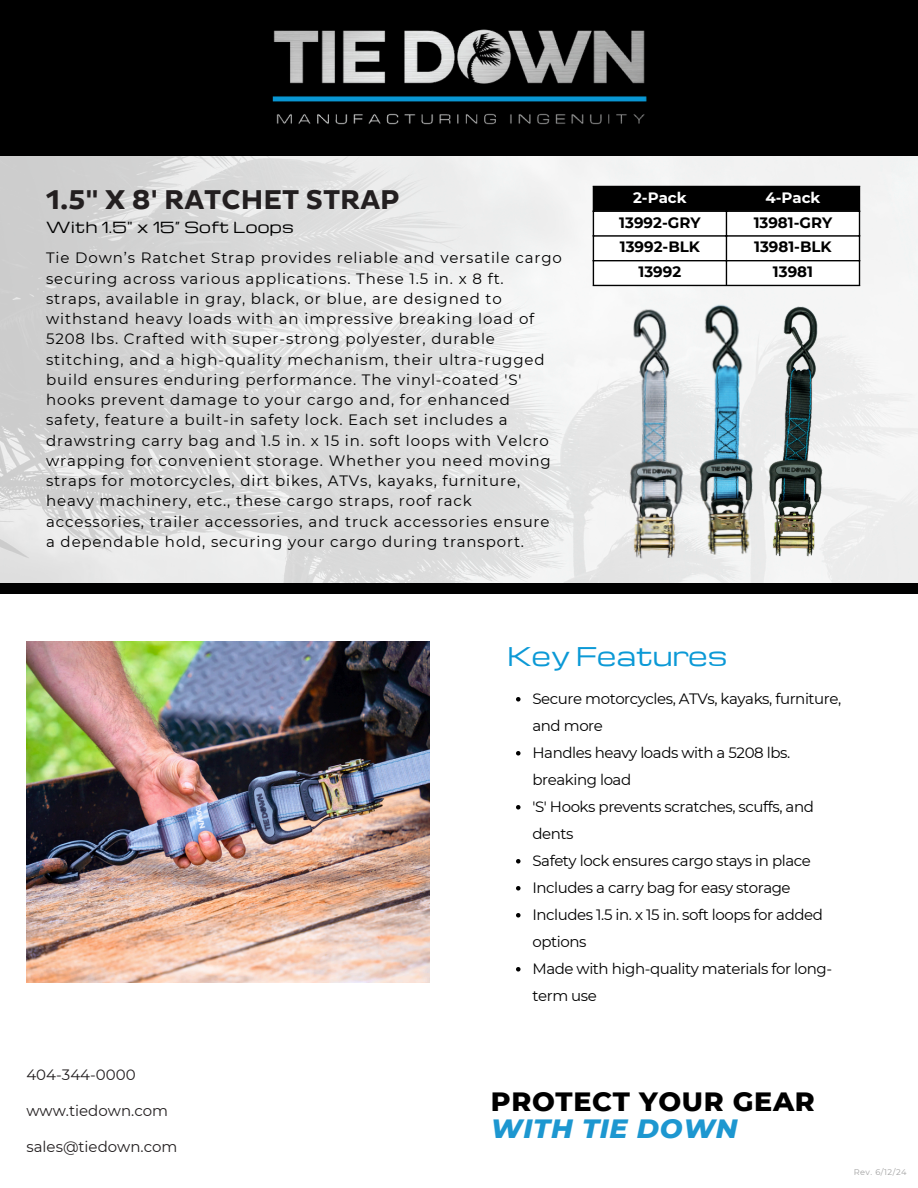
<style>
.page{position:relative;width:918px;height:1188px;background:#fff}
.page>*{position:absolute;margin:0;border:0;box-sizing:border-box;transform-origin:0 0}
.t1{font:700 27.3px "Pluto Sans W04";color:#231f20}
.t2{font:800 27px/27px "Montserrat";letter-spacing:.025em;color:#000}
.t3{font:25.2px "Michroma";color:#0b99d6}
.t4{font:15px/20.2px "Montserrat";letter-spacing:.06em;color:#000}
.t5{font:15px/27px "Montserrat";letter-spacing:-.03em;color:#000}
.t6{font:700 15px "Montserrat";color:#000}
.t7{font:15px "Montserrat";color:#231f20}
.t8{font:15px "Michroma";letter-spacing:.02em;color:#000}
.t9{font:700 15px "Montserrat";color:#fff}
.t10{font:8.25px "Montserrat";letter-spacing:.06em;color:#a2a2a2}
.s1{font-style:italic;color:#1d97d0}
</style>
<div class="page">
<img style="left:0;top:156px;width:918px;height:427px">
<img style="left:26px;top:641px;width:403px;height:341px">
<div style="left:0;top:0;width:918px;height:156px;background:#000"></div>
<img style="left:272px;top:29px;width:375px;height:96px">
<div style="left:0;top:583px;width:918px;height:10px;background:#000"></div>
<svg style="left:594px;top:187px;width:265px;height:98px"></svg>
<hr style="left:593px;top:187px;width:1px;height:98px;background:#000">
<hr style="left:726px;top:187px;width:1px;height:98px;background:#000">
<hr style="left:859px;top:187px;width:1px;height:98px;background:#000">
<hr style="left:593px;top:186px;width:267px;height:1px;background:#000">
<hr style="left:593px;top:211px;width:267px;height:1px;background:#000">
<hr style="left:593px;top:235px;width:267px;height:2px;background:#000">
<hr style="left:593px;top:260px;width:267px;height:1px;background:#000">
<hr style="left:593px;top:285px;width:267px;height:1px;background:#000">
<svg style="left:516px;top:697px;width:5px;height:5px"></svg>
<svg style="left:516px;top:751px;width:5px;height:5px"></svg>
<svg style="left:516px;top:805px;width:5px;height:5px"></svg>
<svg style="left:516px;top:859px;width:5px;height:5px"></svg>
<svg style="left:516px;top:886px;width:5px;height:5px"></svg>
<svg style="left:516px;top:913px;width:5px;height:5px"></svg>
<svg style="left:516px;top:967px;width:5px;height:5px"></svg>
<img style="left:696px;top:300px;width:58px;height:262px">
<img style="left:754px;top:300px;width:79px;height:263px">
<img style="left:620px;top:303px;width:76px;height:256px">
<p class="t1" style="left:46px;top:184px;width:355px">1.5" X 8' RATCHET STRAP</p>
<p class="t8" style="left:46px;top:215px;width:249px">With 1.5" x 15“ Soft Loops</p>
<h1 class="t4" style="left:46px;top:248px;width:517px">Tie Down’s Ratchet Strap provides reliable and versatile cargo securing across various applications. These 1.5 in. x 8 ft.<br>straps, available in gray, black, or blue, are designed to withstand heavy loads with an impressive breaking load of 5208 lbs. Crafted with super-strong polyester, durable stitching, and a high-quality mechanism, their ultra-rugged build ensures enduring performance. The vinyl-coated 'S' hooks prevent damage to your cargo and, for enhanced safety, feature a built-in safety lock. Each set includes a drawstring carry bag and 1.5 in. x 15 in. soft loops with Velcro wrapping for convenient storage. Whether you need moving straps for motorcycles, dirt bikes, ATVs, kayaks, furniture, heavy machinery, etc., these cargo straps, roof rack accessories, trailer accessories, and truck accessories ensure a dependable hold, securing your cargo during transport.</h1>
<p class="t9" style="left:633px;top:188px;width:55px">2-Pack</p>
<h1 class="t9" style="left:765px;top:188px;width:57px">4-Pack</h1>
<h3 class="t6" style="left:619px;top:213px;width:83px">13992-GRY</h3>
<h3 class="t6" style="left:754px;top:213px;width:80px">13981-GRY</h3>
<p class="t6" style="left:620px;top:238px;width:82px">13992-BLK</p>
<p class="t6" style="left:754px;top:238px;width:79px">13981-BLK</p>
<p class="t6" style="left:639px;top:263px;width:44px">13992</p>
<p class="t6" style="left:773px;top:263px;width:42px">13981</p>
<p class="t7" style="left:26px;top:1066px;width:111px">404-344-0000</p>
<p class="t7" style="left:26px;top:1101px;width:143px">www.tiedown.com</p>
<p class="t7" style="left:26px;top:1137px;width:153px">sales@tiedown.com</p>
<p class="t3" style="left:507px;top:637px;width:222px">Key Features</p>
<p class="t5" style="left:533px;top:685px;width:310px">Secure motorcycles, ATVs, kayaks, furniture, and more</p>
<h2 class="t5" style="left:533px;top:739px;width:259px">Handles heavy loads with a 5208 lbs. breaking load</h2>
<p class="t5" style="left:533px;top:793px;width:283px">'S' Hooks prevents scratches, scuffs, and dents</p>
<p class="t5" style="left:533px;top:847px;width:280px">Safety lock ensures cargo stays in place</p>
<p class="t5" style="left:533px;top:874px;width:260px">Includes a carry bag for easy storage</p>
<p class="t5" style="left:533px;top:901px;width:292px">Includes 1.5 in. x 15 in. soft loops for added options</p>
<p class="t5" style="left:533px;top:955px;width:301px">Made with high-quality materials for long&shy;term use</p>
<p class="t2" style="left:491px;top:1088px;width:326px">PROTECT YOUR GEAR<br><span class="s1">WITH TIE DOWN</span></p>
<p class="t10" style="left:854px;top:1167px;width:54px">Rev. 6/12/24</p>
</div>
